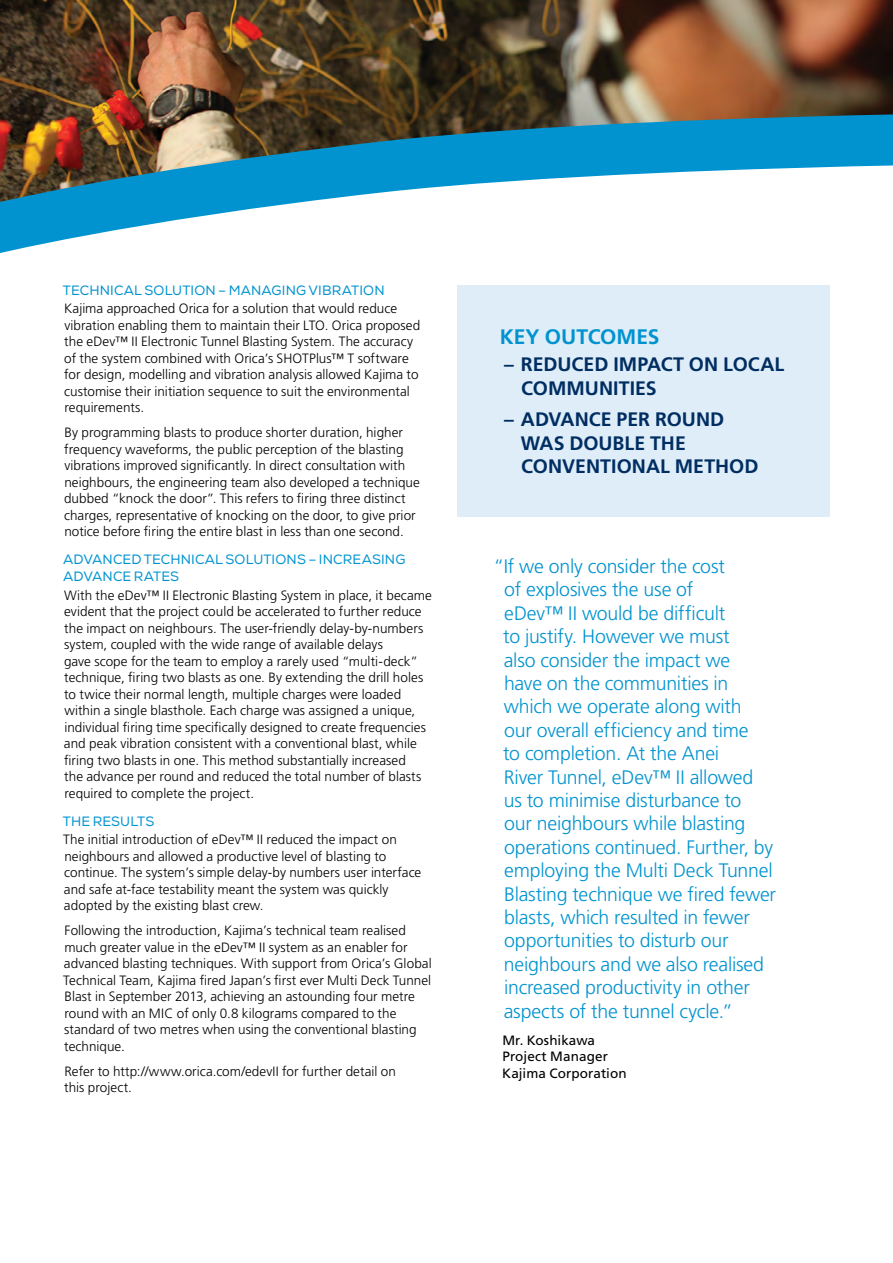
<style>
.page{position:relative;width:893px;height:1263px;background:#fff}
.page>*{position:absolute;margin:0;border:0;box-sizing:border-box;transform-origin:0 0}
.t1{font:700 21px "Frutiger LT Std";color:#0093d0}
.t2{font:300 19.5px/23.4px "Frutiger LT Std";letter-spacing:-.01em;color:#0093d0}
.t3{font:700 19.5px/23.4px "Frutiger LT Std";color:#002d62}
.t4{font:300 13.5px/16.5px "Frutiger LT Std";letter-spacing:.005em;color:#000}
.t5{font:13.5px/16.5px "Nexa";letter-spacing:.005em;color:#0093d0}
.t6{font:13.5px/16.5px "Frutiger LT Std";letter-spacing:.005em;color:#000}
</style>
<div class="page">
<img style="left:0;top:0;width:893px;height:114px">
<svg style="left:0;top:114px;width:893px;height:139px"></svg>
<div style="left:457px;top:285px;width:372px;height:231px;background:#deedf7"></div>
<p class="t5" style="left:63px;top:282px;width:323px">TECHNICAL SOLUTION – MANAGING VIBRATION</p>
<p class="t4" style="left:64px;top:301px;width:358px">Kajima approached Orica for a solution that would reduce vibration enabling them to maintain their LTO. Orica proposed the eDev™ II Electronic Tunnel Blasting System. The accuracy of the system combined with Orica’s SHOTPlus™ T software for design, modelling and vibration analysis allowed Kajima to customise their initiation sequence to suit the environmental requirements.</p>
<p class="t4" style="left:64px;top:425px;width:357px">By programming blasts to produce shorter duration, higher frequency waveforms, the public perception of the blasting vibrations improved significantly. In direct consultation with neighbours, the engineering team also developed a technique dubbed “knock the door”. This refers to firing three distinct charges, representative of knocking on the door, to give prior notice before firing the entire blast in less than one second.</p>
<p class="t5" style="left:63px;top:552px;width:344px">ADVANCED TECHNICAL SOLUTIONS – INCREASING<br>ADVANCE RATES</p>
<p class="t4" style="left:64px;top:587px;width:369px">With the eDev™ II Electronic Blasting System in place, it became evident that the project could be accelerated to further reduce the impact on neighbours. The user-friendly delay-by-numbers system, coupled with the wide range of available delays<br>gave scope for the team to employ a rarely used “multi-deck” technique, firing two blasts as one. By extending the drill holes to twice their normal length, multiple charges were loaded within a single blasthole. Each charge was assigned a unique, individual firing time specifically designed to create frequencies and peak vibration consistent with a conventional blast, while firing two blasts in one. This method substantially increased<br>the advance per round and reduced the total number of blasts required to complete the project.</p>
<p class="t5" style="left:63px;top:813px;width:93px">THE RESULTS</p>
<p class="t4" style="left:63px;top:832px;width:360px">The initial introduction of eDev™ II reduced the impact on neighbours and allowed a productive level of blasting to continue. The system’s simple delay-by numbers user interface and safe at-face testability meant the system was quickly adopted by the existing blast crew.</p>
<p class="t4" style="left:63px;top:923px;width:370px">Following the introduction, Kajima’s technical team realised much greater value in the eDev™ II system as an enabler for advanced blasting techniques. With support from Orica’s Global Technical Team, Kajima fired Japan’s first ever Multi Deck Tunnel Blast in September 2013, achieving an astounding four metre round with an MIC of only 0.8 kilograms compared to the standard of two metres when using the conventional blasting technique.</p>
<p class="t4" style="left:64px;top:1063px;width:333px">Refer to http://www.orica.com/edevII for further detail on this project.</p>
<h1 class="t1" style="left:500px;top:324px;width:161px">KEY OUTCOMES</h1>
<h2 class="t3" style="left:521px;top:353px;width:265px;text-indent:-17px">– REDUCED IMPACT ON LOCAL<br>COMMUNITIES</h2>
<h2 class="t3" style="left:521px;top:408px;width:239px;text-indent:-16px">– ADVANCE PER ROUND<br>WAS DOUBLE THE<br>CONVENTIONAL METHOD</h2>
<p class="t2" style="left:503px;top:555px;width:274px;text-indent:-10px">“If we only consider the cost<br>of explosives the use of<br>eDev™ II would be difficult<br>to justify. However we must<br>also consider the impact we<br>have on the communities in which we operate along with<br>our overall efficiency and time<br>to completion. At the Anei<br>River Tunnel, eDev™ II allowed<br>us to minimise disturbance to<br>our neighbours while blasting operations continued. Further, by employing the Multi Deck Tunnel<br>Blasting technique we fired fewer blasts, which resulted in fewer opportunities to disturb our neighbours and we also realised increased productivity in other aspects of the tunnel cycle.”</p>
<p class="t6" style="left:502px;top:1032px;width:126px">Mr. Koshikawa<br>Project Manager<br>Kajima Corporation</p>
</div>
